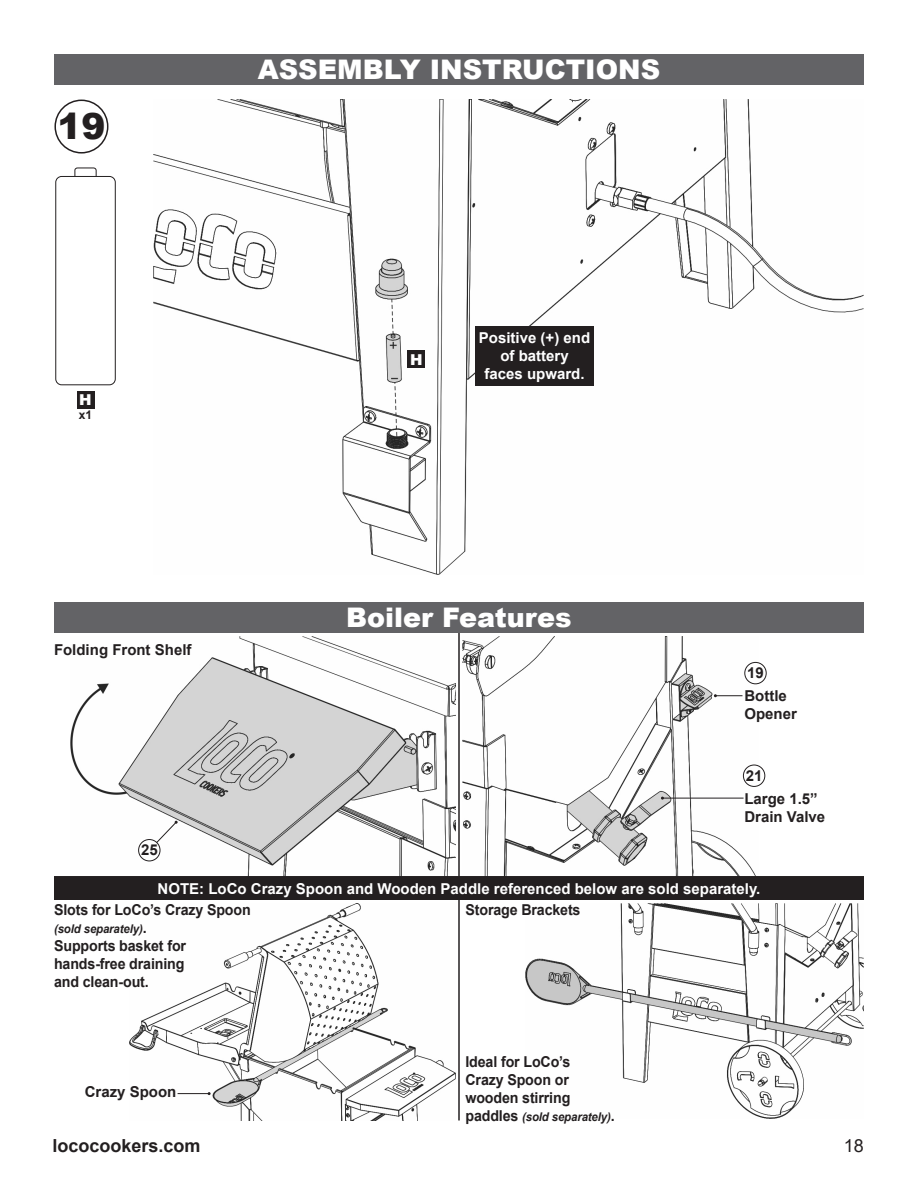
<style>
.page{position:relative;width:918px;height:1188px;background:#fff}
.page>*{position:absolute;margin:0;border:0;box-sizing:border-box;transform-origin:0 0}
.t1{font:900 36px "Arial";color:#231f20}
.t2{font:900 27px "Arial";color:#fff}
.t3{font:700 18px "Arial";color:#231f20}
.t4{font:18px "Arial";color:#231f20}
.t5{font:700 15px "Arial";letter-spacing:-.01em;color:#231f20;scale:.95 1}
.t6{font:700 15px "Arial";color:#fff}
.t7{font:700 15px "Arial";letter-spacing:-.01em;color:#231f20}
.t8{font:900 15px "Arial";color:#fff}
.t9{font:italic 700 12px "Arial";letter-spacing:-.01em;color:#231f20;scale:.95 1}
.t10{font:700 12px "Arial";color:#231f20}
.s1{font-style:normal;font-size:15px}
</style>
<div class="page">
<div style="left:54px;top:54px;width:810px;height:31px;background:#636366"></div>
<div style="left:54px;top:100px;width:54px;height:54px;border:2px solid #231f20;border-radius:50%"></div>
<div style="left:56px;top:176px;width:60px;height:209px;border:1px solid #231f20;border-radius:6px"></div>
<svg style="left:74px;top:167px;width:23px;height:10px"></svg>
<div style="left:77px;top:391px;width:17px;height:17px;background:#231f20"></div>
<img style="left:154px;top:100px;width:710px;height:475px">
<div style="left:475px;top:326px;width:119px;height:59px;background:#231f20"></div>
<div style="left:408px;top:350px;width:17px;height:18px;background:#231f20"></div>
<img style="left:463px;top:637px;width:296px;height:239px">
<img style="left:70px;top:637px;width:385px;height:239px">
<hr style="left:458px;top:630px;width:2px;height:490px;background:#231f20">
<hr style="left:54px;top:876px;width:810px;height:2px;background:#231f20">
<div style="left:54px;top:602px;width:810px;height:31px;background:#636366"></div>
<svg style="left:148px;top:821px;width:30px;height:30px"></svg>
<div style="left:139px;top:840px;width:21px;height:21px;background:#fff;border-radius:50%"></div>
<div style="left:138px;top:839px;width:22px;height:22px;border:1px solid #231f20;border-radius:50%"></div>
<svg style="left:714px;top:694px;width:28px;height:3px"></svg>
<hr style="left:662px;top:798px;width:82px;height:1px;background:#231f20">
<img style="left:129px;top:904px;width:326px;height:216px">
<div style="left:745px;top:662px;width:21px;height:22px;background:#fff;border-radius:50%"></div>
<div style="left:744px;top:662px;width:23px;height:22px;border:1px solid #231f20;border-radius:50%"></div>
<hr style="left:178px;top:1093px;width:31px;height:1px;background:#231f20">
<img style="left:526px;top:904px;width:338px;height:214px">
<div style="left:743px;top:765px;width:22px;height:21px;background:#fff;border-radius:50%"></div>
<div style="left:743px;top:765px;width:22px;height:22px;border:1px solid #231f20;border-radius:50%"></div>
<div style="left:54px;top:877px;width:810px;height:22px;background:#231f20"></div>
<p class="t1" style="left:57px;top:100px;width:50px">19</p>
<p class="t2" style="left:258px;top:50px;width:404px">ASSEMBLY INSTRUCTIONS</p>
<p class="t8" style="left:79px;top:389px;width:14px">H</p>
<p class="t10" style="left:79px;top:406px;width:15px">x1</p>
<p class="t7" style="left:54px;top:639px;width:139px">Folding Front Shelf</p>
<p class="t7" style="left:141px;top:840px;width:18px">25</p>
<p class="t8" style="left:410px;top:348px;width:14px">H</p>
<p class="t6" style="left:479px;top:327px;width:113px">Positive (+) end</p>
<p class="t6" style="left:500px;top:345px;width:70px">of battery</p>
<p class="t6" style="left:485px;top:363px;width:102px">faces upward.</p>
<p class="t2" style="left:346px;top:598px;width:227px">Boiler Features</p>
<p class="t7" style="left:747px;top:663px;width:18px">19</p>
<p class="t7" style="left:744px;top:685px;width:44px">Bottle</p>
<p class="t7" style="left:744px;top:703px;width:54px">Opener</p>
<p class="t7" style="left:746px;top:765px;width:18px">21</p>
<p class="t7" style="left:744px;top:788px;width:75px">Large 1.5”</p>
<p class="t7" style="left:744px;top:806px;width:82px">Drain Valve</p>
<p class="t6" style="left:158px;top:878px;width:604px">NOTE: LoCo Crazy Spoon and Wooden Paddle referenced below are sold separately.</p>
<p class="t5" style="left:54px;top:900px;width:209px">Slots for LoCo’s Crazy Spoon</p>
<p class="t9" style="left:54px;top:921px;width:99px">(sold separately)<span class="s1">.</span></p>
<p class="t5" style="left:54px;top:936px;width:140px">Supports basket for</p>
<p class="t5" style="left:54px;top:954px;width:139px">hands-free draining</p>
<p class="t5" style="left:54px;top:972px;width:101px">and clean-out.</p>
<p class="t7" style="left:85px;top:1081px;width:93px">Crazy Spoon</p>
<p class="t5" style="left:465px;top:900px;width:123px">Storage Brackets</p>
<p class="t5" style="left:465px;top:1051px;width:112px">Ideal for LoCo’s</p>
<p class="t5" style="left:465px;top:1069px;width:110px">Crazy Spoon or</p>
<p class="t5" style="left:465px;top:1087px;width:112px">wooden stirring</p>
<p class="t9" style="left:465px;top:1108px;width:159px"><span class="s1">paddles</span> (sold separately)<span class="s1">.</span></p>
<p class="t3" style="left:52px;top:1133px;width:150px">lococookers.com</p>
<p class="t4" style="left:844px;top:1134px;width:22px">18</p>
</div>
